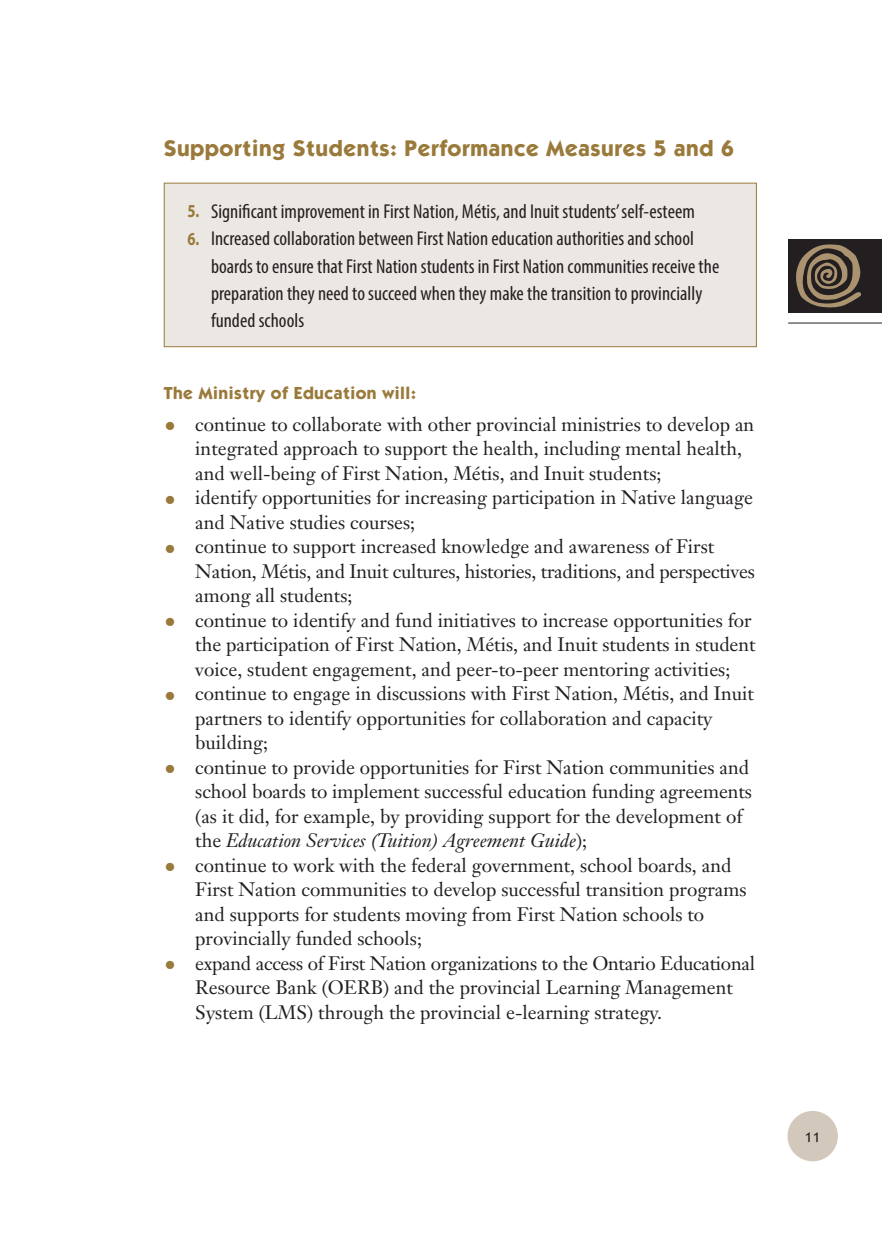
<style>
.page{position:relative;width:882px;height:1260px;background:#fff}
.page>*{position:absolute;margin:0;border:0;box-sizing:border-box;transform-origin:0 0}
.t1{font:700 22.75px "Itc Kabel";letter-spacing:.03em;color:#9a7a3b}
.t2{font:condensed 20.12px/27.1px "Myriad Pro";letter-spacing:.005em;color:#231f20}
.t3{font:19.25px/24.5px "Janson Text";color:#231f20}
.t4{font:700 17.5px "Itc Kabel";letter-spacing:.03em;color:#9a7a3b}
.t5{font:500 14px "Itc Kabel";color:#231f20}
.s1{font-weight:700;font-stretch:normal;font-size:18.38px;color:#9a7a3b}
.s2{font-weight:700;font-size:22.75px;color:#9a7a3b}
.s3{font-style:italic}
</style>
<div class="page">
<hr style="left:788px;top:323px;width:94px;height:1px;background:#231f20">
<div style="left:788px;top:239px;width:94px;height:73px;background:#231f20"></div>
<svg style="left:796px;top:244px;width:65px;height:64px"></svg>
<div style="left:787px;top:1111px;width:51px;height:50px;background:#d2c8bb;border-radius:50%"></div>
<div style="left:164px;top:183px;width:593px;height:164px;background:#ebe7e2;border:1px solid #9a7a3b"></div>
<h2 class="t1" style="left:164px;top:135px;width:572px">Supporting Students: Performance Measures 5 and 6</h2>
<p class="t2" style="left:187px;top:198px;width:509px"><span class="s1">5.</span> Significant improvement in First Nation, Métis, and Inuit students’ self-esteem</p>
<p class="t2" style="left:211px;top:225px;width:510px;text-indent:-24px"><span class="s1">6.</span> Increased collaboration between First Nation education authorities and school boards to ensure that First Nation students in First Nation communities receive the preparation they need to succeed when they make the transition to provincially funded schools</p>
<h3 class="t4" style="left:164px;top:382px;width:254px">The Ministry of Education will:</h3>
<p class="t3" style="left:195px;top:412px;width:560px;text-indent:-32px"><span class="s2">•</span> continue to collaborate with other provincial ministries to develop an integrated approach to support the health, including mental health, and well-being of First Nation, Métis, and Inuit students;</p>
<p class="t3" style="left:195px;top:485px;width:559px;text-indent:-32px"><span class="s2">•</span> identify opportunities for increasing participation in Native language and Native studies courses;</p>
<p class="t3" style="left:195px;top:534px;width:561px;text-indent:-32px"><span class="s2">•</span> continue to support increased knowledge and awareness of First<br>Nation, Métis, and Inuit cultures, histories, traditions, and perspectives among all students;</p>
<p class="t3" style="left:195px;top:608px;width:562px;text-indent:-32px"><span class="s2">•</span> continue to identify and fund initiatives to increase opportunities for the participation of First Nation, Métis, and Inuit students in student voice, student engagement, and peer-to-peer mentoring activities;</p>
<p class="t3" style="left:195px;top:681px;width:560px;text-indent:-32px"><span class="s2">•</span> continue to engage in discussions with First Nation, Métis, and Inuit partners to identify opportunities for collaboration and capacity building;</p>
<p class="t3" style="left:195px;top:755px;width:558px;text-indent:-32px"><span class="s2">•</span> continue to provide opportunities for First Nation communities and school boards to implement successful education funding agreements (as it did, for example, by providing support for the development of the <span class="s3">Education Services (Tuition) Agreement Guide</span>);</p>
<p class="t3" style="left:195px;top:853px;width:553px;text-indent:-32px"><span class="s2">•</span> continue to work with the federal government, school boards, and First Nation communities to develop successful transition programs and supports for students moving from First Nation schools to provincially funded schools;</p>
<p class="t3" style="left:195px;top:951px;width:561px;text-indent:-32px"><span class="s2">•</span> expand access of First Nation organizations to the Ontario Educational<br>Resource Bank (OERB) and the provincial Learning Management<br>System (LMS) through the provincial e-learning strategy.</p>
<p class="t5" style="left:805px;top:1129px;width:17px">11</p>
</div>
